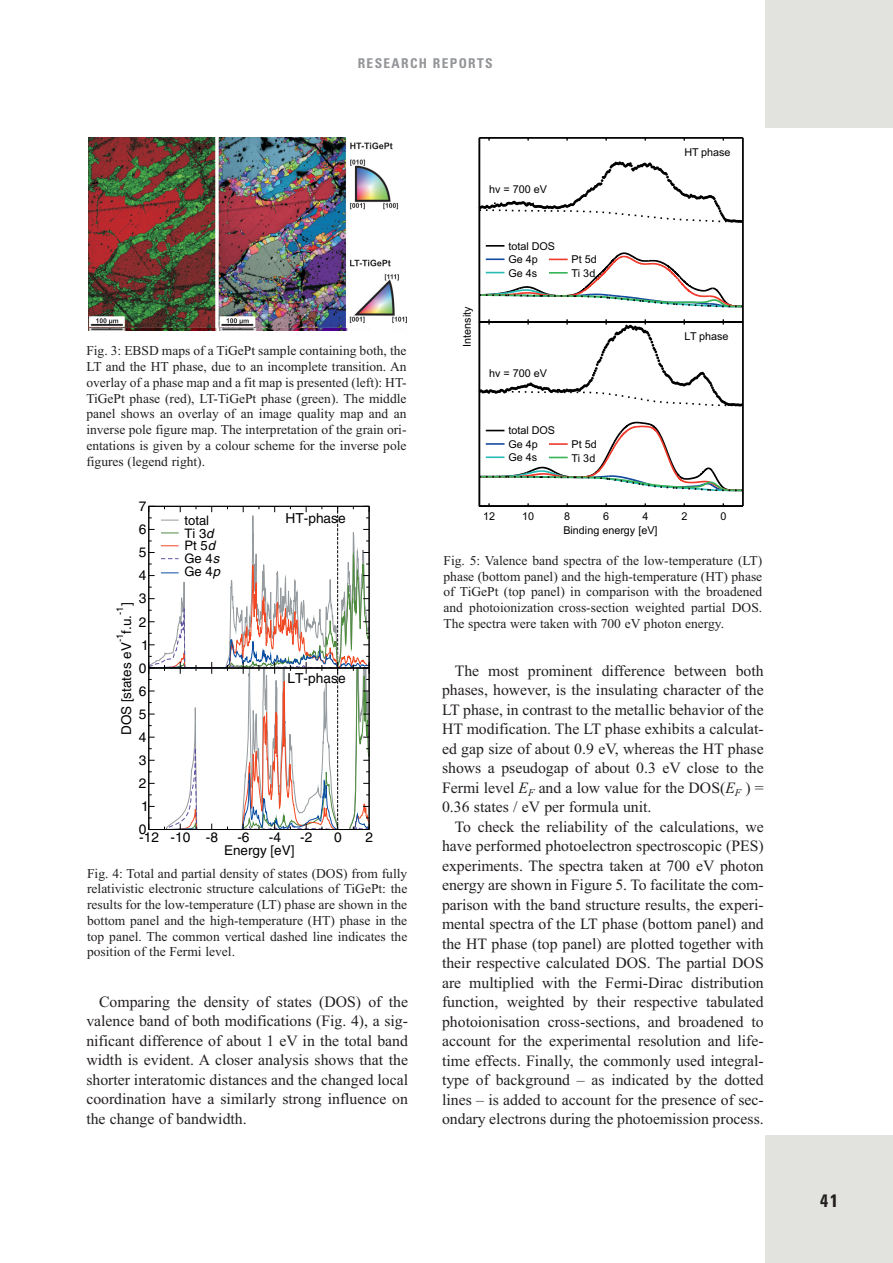
<style>
.page{position:relative;width:893px;height:1263px;background:#fff}
.page>*{position:absolute;margin:0;border:0;box-sizing:border-box;transform-origin:0 0}
.t1{font:700 condensed 18px "Univers";color:#231f20}
.t2{font:15.75px/19.5px "Times New Roman";color:#231f20;text-align:justify}
.t3{font:13.8px "Helvetica";color:#000}
.t4{font:13.5px/15.8px "Times New Roman";color:#231f20;text-align:justify}
.t5{font:13.5px "Helvetica";color:#000}
.t6{font:700 condensed 13.5px "Univers";letter-spacing:.1em;color:#939598}
.t7{font:13.05px/12.9px "Helvetica";color:#000}
.t8{font:10.8px/13.4px "Arial";color:#000}
.t9{font:9.6px "Helvetica";color:#000}
.s1{font-style:italic}
</style>
<div class="page">
<div style="left:765px;top:0;width:128px;height:128px;background:#e2e2de"></div>
<div style="left:765px;top:1135px;width:128px;height:128px;background:#e2e2de"></div>
<img style="left:88px;top:138px;width:319px;height:190px">
<svg style="left:148px;top:505px;width:222px;height:326px"></svg>
<svg style="left:478px;top:137px;width:266px;height:183px"></svg>
<hr style="left:742px;top:138px;width:1px;height:184px;background:#000">
<svg style="left:478px;top:161px;width:264px;height:62px"></svg>
<svg style="left:486px;top:245px;width:18px;height:1px"></svg>
<svg style="left:478px;top:252px;width:266px;height:56px"></svg>
<svg style="left:478px;top:320px;width:266px;height:187px"></svg>
<hr style="left:742px;top:322px;width:1px;height:184px;background:#000">
<svg style="left:478px;top:421px;width:266px;height:71px"></svg>
<p class="t6" style="left:358px;top:58px;width:136px">RESEARCH REPORTS</p>
<p class="t4" style="left:86px;top:344px;width:322px">Fig. 3: EBSD maps of a TiGePt sample containing both, the LT and the HT phase, due to an incomplete transition. An overlay of a phase map and a fit map is presented (left): HT-TiGePt phase (red), LT-TiGePt phase (green). The middle panel shows an overlay of an image quality map and an inverse pole figure map. The interpretation of the grain ori&shy;entations is given by a colour scheme for the inverse pole figures (legend right).</p>
<p class="t8" style="left:489px;top:183px;width:59px">hv = 700 eV</p>
<p class="t8" style="left:461px;top:347px;width:42px;rotate:-90deg">Intensity</p>
<p class="t8" style="left:508px;top:240px;width:48px">total DOS<br>Ge 4p<br>Ge 4s</p>
<p class="t8" style="left:489px;top:367px;width:59px">hv = 700 eV</p>
<p class="t8" style="left:572px;top:254px;width:27px">Pt 5d<br>Ti 3d</p>
<p class="t8" style="left:508px;top:425px;width:48px">total DOS<br>Ge 4p<br>Ge 4s</p>
<p class="t8" style="left:572px;top:439px;width:27px">Pt 5d<br>Ti 3d</p>
<p class="t8" style="left:684px;top:147px;width:48px">HT phase</p>
<p class="t8" style="left:684px;top:331px;width:46px">LT phase</p>
<p class="t3" style="left:139px;top:501px;width:9px">7</p>
<p class="t3" style="left:139px;top:524px;width:9px">6</p>
<p class="t3" style="left:139px;top:547px;width:9px">5</p>
<p class="t3" style="left:139px;top:570px;width:9px">4</p>
<p class="t3" style="left:139px;top:593px;width:9px">3</p>
<p class="t5" style="left:122px;top:606px;width:5px;rotate:-90deg">]</p>
<p class="t9" style="left:116px;top:615px;width:10px;rotate:-90deg">-1</p>
<p class="t5" style="left:122px;top:634px;width:20px;rotate:-90deg">f.u.</p>
<p class="t3" style="left:139px;top:617px;width:9px">2</p>
<p class="t9" style="left:116px;top:642px;width:10px;rotate:-90deg">-1</p>
<p class="t3" style="left:141px;top:640px;width:9px">1</p>
<p class="t5" style="left:122px;top:735px;width:94px;rotate:-90deg">DOS [states eV</p>
<p class="t3" style="left:139px;top:663px;width:9px">0</p>
<p class="t3" style="left:139px;top:686px;width:9px">6</p>
<p class="t3" style="left:139px;top:709px;width:9px">5</p>
<p class="t3" style="left:139px;top:732px;width:9px">4</p>
<p class="t3" style="left:139px;top:755px;width:9px">3</p>
<p class="t3" style="left:139px;top:778px;width:9px">2</p>
<p class="t3" style="left:141px;top:801px;width:9px">1</p>
<p class="t7" style="left:184px;top:515px;width:37px">total<br>Ti 3<span class="s1">d<br></span>Pt 5<span class="s1">d<br></span>Ge 4<span class="s1">s<br></span>Ge 4<span class="s1">p</span></p>
<p class="t3" style="left:285px;top:513px;width:62px">HT-phase</p>
<p class="t3" style="left:288px;top:673px;width:60px">LT-phase</p>
<p class="t3" style="left:139px;top:824px;width:9px">0</p>
<p class="t3" style="left:139px;top:832px;width:80px">-12 -10 -8</p>
<p class="t3" style="left:237px;top:832px;width:14px">-6</p>
<p class="t3" style="left:269px;top:832px;width:14px">-4</p>
<p class="t3" style="left:300px;top:832px;width:14px">-2</p>
<p class="t3" style="left:334px;top:832px;width:9px">0</p>
<p class="t3" style="left:366px;top:832px;width:9px">2</p>
<p class="t5" style="left:224px;top:845px;width:72px">Energy [eV]</p>
<p class="t4" style="left:87px;top:866px;width:322px">Fig. 4: Total and partial density of states (DOS) from fully relativistic electronic structure calculations of TiGePt: the results for the low-temperature (LT) phase are shown in the bottom panel and the high-temperature (HT) phase in the top panel. The common vertical dashed line indicates the position of the Fermi level.</p>
<p class="t2" style="left:86px;top:993px;width:323px;text-indent:13px">Comparing the density of states (DOS) of the valence band of both modifications (Fig. 4), a sig&shy;nificant difference of about 1 eV in the total band width is evident. A closer analysis shows that the shorter interatomic distances and the changed local coordination have a similarly strong influence on the change of bandwidth.</p>
<p class="t8" style="left:483px;top:510px;width:14px">12</p>
<p class="t8" style="left:522px;top:510px;width:14px">10</p>
<p class="t8" style="left:564px;top:510px;width:8px">8</p>
<p class="t8" style="left:603px;top:510px;width:8px">6</p>
<p class="t8" style="left:642px;top:510px;width:8px">4</p>
<p class="t8" style="left:681px;top:510px;width:8px">2</p>
<p class="t8" style="left:720px;top:510px;width:8px">0</p>
<p class="t8" style="left:563px;top:524px;width:96px">Binding energy [eV]</p>
<p class="t4" style="left:443px;top:554px;width:320px">Fig. 5: Valence band spectra of the low-temperature (LT) phase (bottom panel) and the high-temperature (HT) phase of TiGePt (top panel) in comparison with the broadened and photoionization cross section weighted partial DOS.<br>The spectra were taken with 700 eV photon energy.</p>
<p class="t4" style="left:586px;top:601px;width:6px">-</p>
<p class="t2" style="left:442px;top:662px;width:323px;text-indent:13px">The most prominent difference between both phases, however, is the insulating character of the LT phase, in contrast to the metallic behavior of the HT modification. The LT phase exhibits a calculat&shy;ed gap size of about 0.9 eV, whereas the HT phase shows a pseudogap of about 0.3 eV close to the Fermi level <span class="s1">E</span><sub>F</sub> and a low value for the DOS(<span class="s1">E</span><sub>F</sub> ) = 0.36 states / eV per formula unit.</p>
<p class="t2" style="left:442px;top:818px;width:323px;text-indent:13px">To check the reliability of the calculations, we have performed photoelectron spectroscopic (PES) experiments. The spectra taken at 700 eV photon energy are shown in Figure 5. To facilitate the com&shy;parison with the band structure results, the experi&shy;mental spectra of the LT phase (bottom panel) and the HT phase (top panel) are plotted together with their respective calculated DOS. The partial DOS are multiplied with the Fermi-Dirac distribution function, weighted by their respective tabulated photoionisation cross-sections, and broadened to account for the experimental resolution and life&shy;time effects. Finally, the commonly used integral&shy;type of background – as indicated by the dotted lines – is added to account for the presence of sec&shy;ondary electrons during the photoemission process.</p>
<p class="t1" style="left:820px;top:1193px;width:19px">41</p>
</div>
